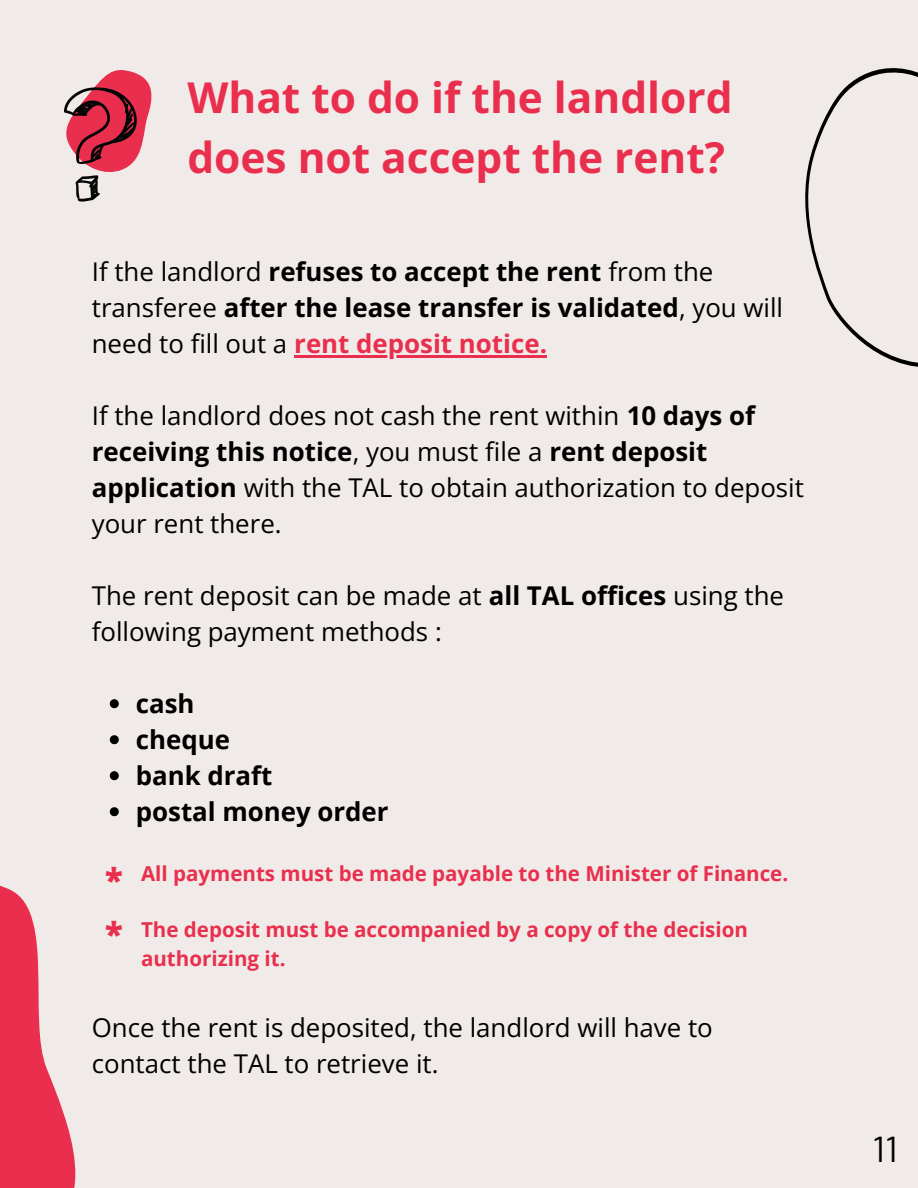
<style>
.page{position:relative;width:918px;height:1188px;background:#f0ebe8}
.page>*{position:absolute;margin:0;border:0;box-sizing:border-box;transform-origin:0 0}
.t1{font:700 42.45px/59.4px "Open Sans";color:#e92f4d}
.t2{font:36px "Barlow";color:#000}
.t3{font:800 32.85px "Open Sans";color:#e92f4d}
.t4{font:25.8px/36px "Open Sans";color:#000}
.t5{font:700 25.8px/36px "Open Sans";color:#000}
.t6{font:700 20.55px/28.2px "Open Sans";color:#e92f4d}
.s1{font-weight:400}
.s2{color:#e92f4d}
.s3{font-weight:700}
</style>
<div class="page">
<svg style="left:0;top:885px;width:76px;height:303px;fill:#e92f4d"></svg>
<svg style="left:805px;top:68px;width:113px;height:299px"></svg>
<svg style="left:64px;top:70px;width:88px;height:132px"></svg>
<svg style="left:110px;top:699px;width:9px;height:9px"></svg>
<svg style="left:110px;top:735px;width:9px;height:9px"></svg>
<svg style="left:110px;top:771px;width:9px;height:9px"></svg>
<svg style="left:110px;top:807px;width:9px;height:9px"></svg>
<hr style="left:294px;top:355px;width:246px;height:2px;background:#e92f4d">
<svg style="left:540px;top:355px;width:7px;height:2px"></svg>
<p class="t1" style="left:187px;top:67px;width:547px">What to do if the landlord does not accept the rent?</p>
<p class="t5" style="left:92px;top:253px;width:693px"><span class="s1">If the landlord</span> refuses to accept the rent <span class="s1">from the transferee</span> after the lease transfer is validated<span class="s1">, you will need to fill out a</span> <span class="s2">rent deposit notice.</span></p>
<p class="t4" style="left:92px;top:397px;width:714px">If the landlord does not cash the rent within <span class="s3">10 days of receiving this notice</span>, you must file a <span class="s3">rent deposit application</span> with the TAL to obtain authorization to deposit your rent there.</p>
<p class="t4" style="left:92px;top:577px;width:694px">The rent deposit can be made at <span class="s3">all TAL offices</span> using the following payment methods :</p>
<p class="t5" style="left:136px;top:685px;width:60px">cash</p>
<p class="t5" style="left:136px;top:721px;width:96px">cheque</p>
<p class="t5" style="left:136px;top:757px;width:138px">bank draft</p>
<p class="t5" style="left:136px;top:793px;width:254px">postal money order</p>
<p class="t3" style="left:105px;top:857px;width:19px">*</p>
<p class="t3" style="left:105px;top:911px;width:19px">*</p>
<p class="t6" style="left:141px;top:859px;width:649px">All payments must be made payable to the Minister of Finance.</p>
<p class="t6" style="left:141px;top:915px;width:608px">The deposit must be accompanied by a copy of the decision authorizing it.</p>
<p class="t4" style="left:92px;top:1009px;width:623px">Once the rent is deposited, the landlord will have to contact the TAL to retrieve it.</p>
<p class="t2" style="left:873px;top:1126px;width:26px">11</p>
</div>
